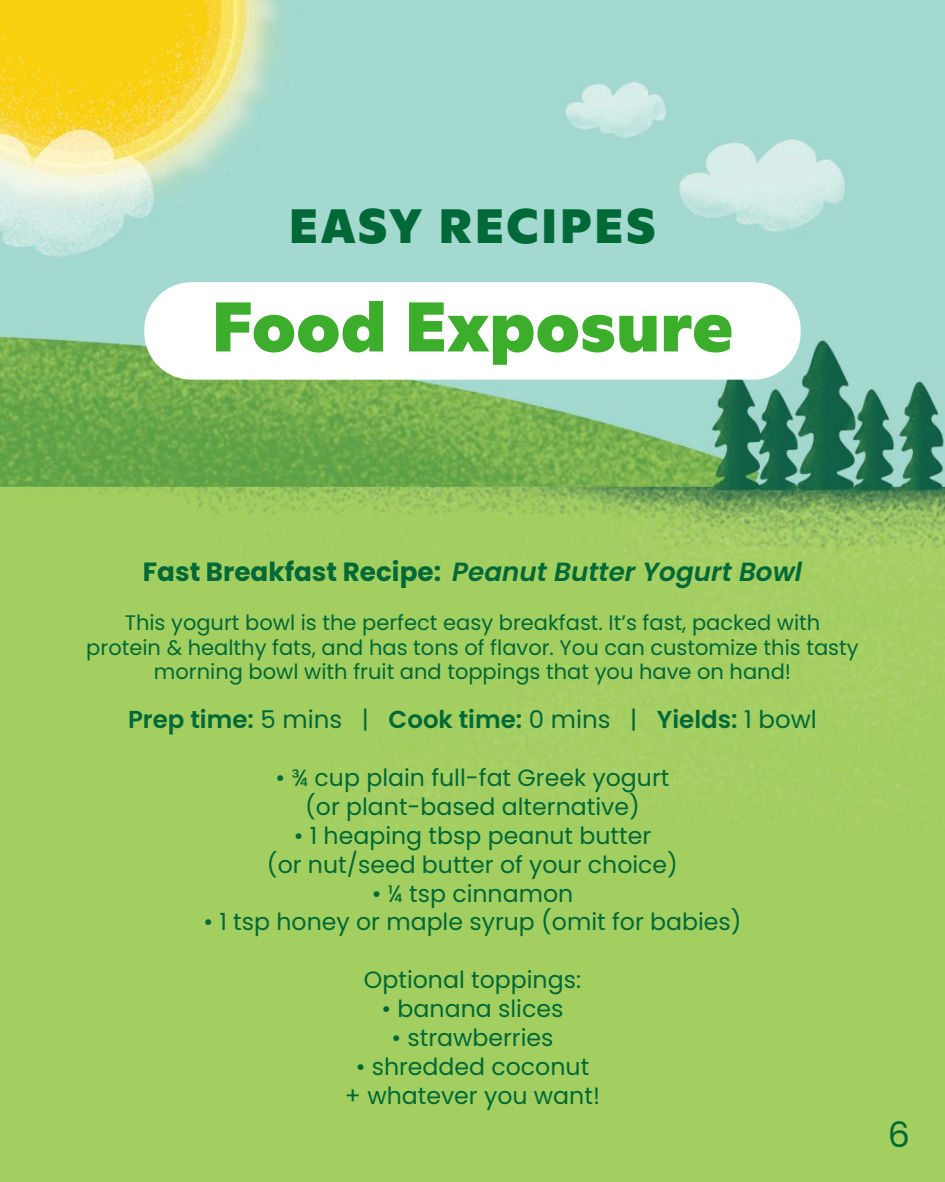
<style>
.page{position:relative;width:945px;height:1182px;background:#fff}
.page>*{position:absolute;margin:0;border:0;box-sizing:border-box;transform-origin:0 0}
.t1{font:900 70px "ABC Ginto Normal Trial";color:#3dae2b}
.t2{font:900 48.12px "ABC Ginto Normal Trial";letter-spacing:.05em;color:#006937}
.t3{font:35px "Poppins";color:#006937}
.t4{font:italic 600 26.25px "Poppins";color:#006937}
.t5{font:600 24.5px "Poppins";color:#006937}
.t6{font:23.62px/28.9px "Poppins";color:#006937;text-align:center}
.t7{font:21px/24.5px "Poppins";color:#006937;text-align:center}
.s1{font-weight:700;font-style:normal}
.s2{font-weight:400}
</style>
<div class="page">
<img style="left:0;top:0;width:945px;height:1181px">
<div style="left:144px;top:282px;width:657px;height:97px;background:#fff;border-radius:47px"></div>
<h2 class="t2" style="left:289px;top:196px;width:369px">EASY RECIPES</h2>
<h1 class="t1" style="left:211px;top:283px;width:524px">Food Exposure</h1>
<p class="t4" style="left:143px;top:556px;width:661px"><span class="s1">Fast Breakfast Recipe:</span> Peanut Butter Yogurt Bowl</p>
<p class="t7" style="left:86px;top:610px;width:774px">This yogurt bowl is the perfect easy breakfast. It’s fast, packed with protein &amp; healthy fats, and has tons of flavor. You can customize this tasty morning bowl with fruit and toppings that you have on hand!</p>
<p class="t5" style="left:128px;top:705px;width:690px">Prep time: <span class="s2">5 mins |</span> Cook time: <span class="s2">0 mins |</span> Yields: <span class="s2">1 bowl</span></p>
<p class="t6" style="left:276px;top:763px;width:395px">• ¾ cup plain full-fat Greek yogurt (or plant-based alternative)</p>
<p class="t6" style="left:267px;top:821px;width:412px">• 1 heaping tbsp peanut butter<br>(or nut/seed butter of your choice)</p>
<p class="t6" style="left:372px;top:878px;width:203px">• ¼ tsp cinnamon</p>
<p class="t6" style="left:203px;top:907px;width:540px">• 1 tsp honey or maple syrup (omit for babies)</p>
<p class="t6" style="left:364px;top:965px;width:219px">Optional toppings:</p>
<p class="t6" style="left:382px;top:994px;width:183px">• banana slices</p>
<p class="t6" style="left:391px;top:1023px;width:164px">• strawberries</p>
<p class="t6" style="left:345px;top:1052px;width:257px">• shredded coconut + whatever you want!</p>
<h3 class="t3" style="left:888px;top:1113px;width:24px">6</h3>
</div>
